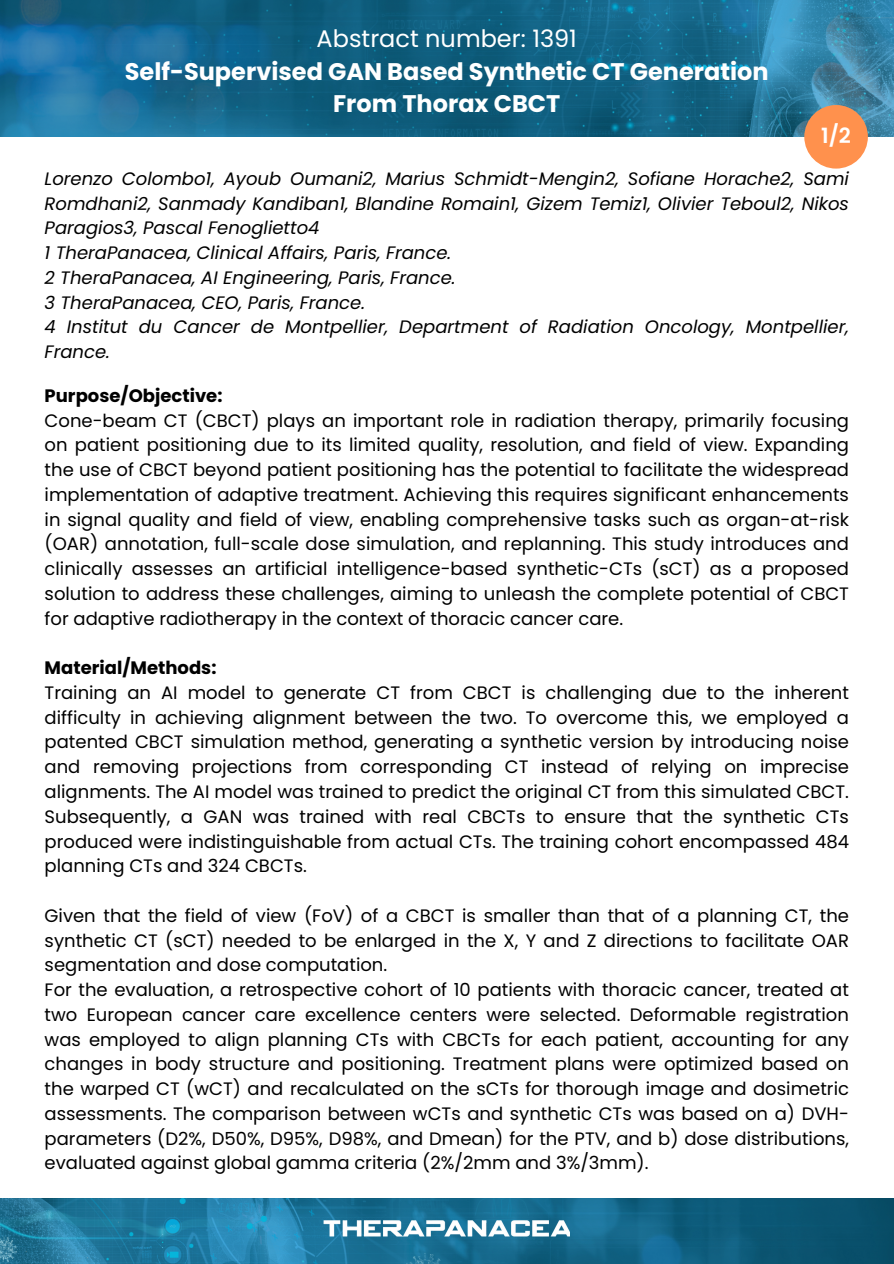
<style>
.page{position:relative;width:894px;height:1264px;background:#fff}
.page>*{position:absolute;margin:0;border:0;box-sizing:border-box;transform-origin:0 0}
.t1{font:700 24px/32.7px "Poppins";color:#fff;text-align:center}
.t2{font:600 21px "Poppins";color:#fff}
.t3{font:18px/24.8px "Poppins";color:#000;text-align:justify}
.t4{font:italic 18px/24.8px "Poppins";color:#000;text-align:justify}
.t5{font:700 18px "Poppins";color:#000}
.s1{font-weight:400}
</style>
<div class="page">
<svg style="left:0;top:0;width:893px;height:137px;background:#19698d"></svg>
<svg style="left:0;top:1198px;width:893px;height:65px;background:#186d90"></svg>
<div style="left:804px;top:105px;width:63px;height:64px;background:#ff914d;border-radius:50%"></div>
<img style="left:318px;top:1212px;width:251px;height:29px">
<h1 class="t1" style="left:125px;top:22px;width:645px"><span class="s1">Abstract number: 1391<br></span>Self-Supervised GAN Based Synthetic CT Generation<br>From Thorax CBCT</h1>
<p class="t2" style="left:820px;top:121px;width:31px">1/2</p>
<p class="t4" style="left:45px;top:166px;width:805px">Lorenzo Colombo1, Ayoub Oumani2, Marius Schmidt-Mengin2, Sofiane Horache2, Sami Romdhani2, Sanmady Kandiban1, Blandine Romain1, Gizem Temiz1, Olivier Teboul2, Nikos Paragios3, Pascal Fenoglietto4</p>
<p class="t4" style="left:45px;top:240px;width:408px">1 TheraPanacea, Clinical Affairs, Paris, France.</p>
<p class="t4" style="left:45px;top:265px;width:412px">2 TheraPanacea, AI Engineering, Paris, France.</p>
<p class="t4" style="left:45px;top:290px;width:322px">3 TheraPanacea, CEO, Paris, France.</p>
<p class="t4" style="left:45px;top:315px;width:805px">4 Institut du Cancer de Montpellier, Department of Radiation Oncology, Montpellier,<br>France.</p>
<h2 class="t5" style="left:45px;top:383px;width:179px">Purpose/Objective:</h2>
<p class="t3" style="left:45px;top:408px;width:805px">Cone-beam CT (CBCT) plays an important role in radiation therapy, primarily focusing on patient positioning due to its limited quality, resolution, and field of view. Expanding the use of CBCT beyond patient positioning has the potential to facilitate the widespread implementation of adaptive treatment. Achieving this requires significant enhancements in signal quality and field of view, enabling comprehensive tasks such as organ-at-risk (OAR) annotation, full-scale dose simulation, and replanning. This study introduces and clinically assesses an artificial intelligence-based synthetic-CTs (sCT) as a proposed solution to address these challenges, aiming to unleash the complete potential of CBCT for adaptive radiotherapy in the context of thoracic cancer care.</p>
<p class="t5" style="left:45px;top:655px;width:173px">Material/Methods:</p>
<p class="t3" style="left:45px;top:680px;width:805px">Training an AI model to generate CT from CBCT is challenging due to the inherent difficulty in achieving alignment between the two. To overcome this, we employed a patented CBCT simulation method, generating a synthetic version by introducing noise and removing projections from corresponding CT instead of relying on imprecise alignments. The AI model was trained to predict the original CT from this simulated CBCT.<br>Subsequently, a GAN was trained with real CBCTs to ensure that the synthetic CTs produced were indistinguishable from actual CTs. The training cohort encompassed 484 planning CTs and 324 CBCTs.</p>
<p class="t3" style="left:45px;top:903px;width:805px">Given that the field of view (FoV) of a CBCT is smaller than that of a planning CT, the synthetic CT (sCT) needed to be enlarged in the X, Y and Z directions to facilitate OAR segmentation and dose computation.</p>
<p class="t3" style="left:45px;top:977px;width:805px">For the evaluation, a retrospective cohort of 10 patients with thoracic cancer, treated at two European cancer care excellence centers were selected. Deformable registration was employed to align planning CTs with CBCTs for each patient, accounting for any changes in body structure and positioning. Treatment plans were optimized based on the warped CT (wCT) and recalculated on the sCTs for thorough image and dosimetric assessments. The comparison between wCTs and synthetic CTs was based on a) DVH&shy;parameters (D2%, D50%, D95%, D98%, and Dmean) for the PTV, and b) dose distributions, evaluated against global gamma criteria (2%/2mm and 3%/3mm).</p>
</div>
